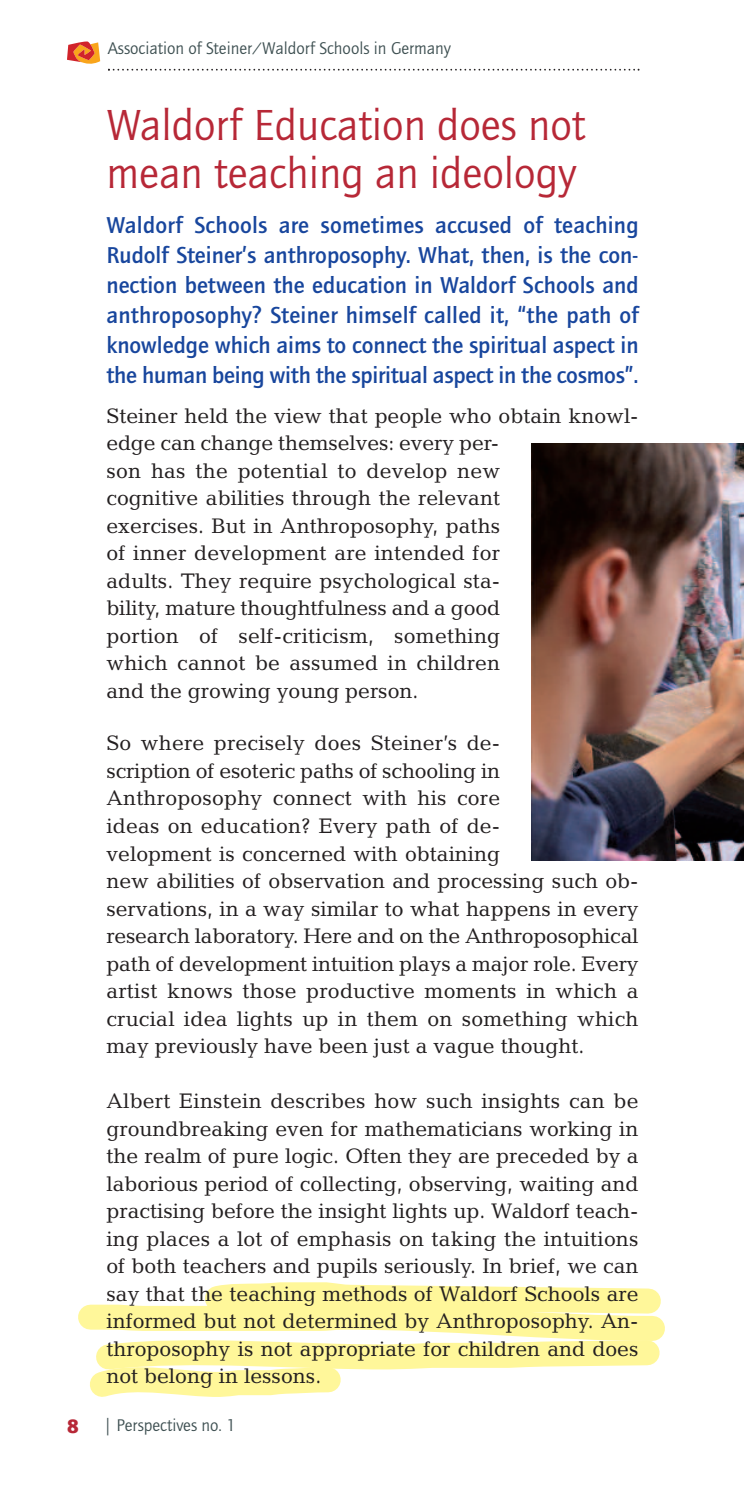
<style>
.page{position:relative;width:745px;height:1489px;background:#fff}
.page>*{position:absolute;margin:0;border:0;box-sizing:border-box;transform-origin:0 0}
.t1{font:45px/47.5px "Quay Sans";color:#b72837}
.t2{font:500 23.75px/30px "Quay Sans";letter-spacing:-.01em;color:#18469d;text-align:justify}
.t3{font:21.25px/27.5px "Candida";color:#231f20}
.t4{font:17.5px "Quay Sans";color:#3d4f51}
.s1{font-weight:900;font-size:20px;color:#b72837}
</style>
<div class="page">
<svg style="left:78px;top:1282px;width:587px;height:115px"></svg>
<svg style="left:67px;top:41px;width:33px;height:23px"></svg>
<svg style="left:108px;top:69px;width:531px;height:2px"></svg>
<img style="left:531px;top:443px;width:211px;height:417px">
<p class="t4" style="left:108px;top:39px;width:344px">Association of Steiner/Waldorf Schools in Germany</p>
<h1 class="t1" style="left:106px;top:102px;width:480px">Waldorf Education does not mean teaching an ideology</h1>
<p class="t2" style="left:106px;top:210px;width:533px">Waldorf Schools are sometimes accused of teaching Rudolf Steiner’s anthroposophy. What, then, is the con&shy;nection between the education in Waldorf Schools and anthroposophy? Steiner himself called it, “the path of knowledge which aims to connect the spiritual aspect in the human being with the spiritual aspect in the cosmos”.</p>
<p class="t3" style="left:106px;top:402px;width:533px">Steiner held the view that people who obtain knowl&shy;edge can change themselves: every per-<br>son has the potential to develop new<br>cognitive abilities through the relevant<br>exercises. But in Anthroposophy, paths<br>of inner development are intended for<br>adults. They require psychological sta-<br>bility, mature thoughtfulness and a good<br>portion of self-criticism, something<br>which cannot be assumed in children<br>and the growing young person.</p>
<p class="t3" style="left:106px;top:729px;width:533px">So where precisely does Steiner’s de-<br>scription of esoteric paths of schooling in Anthroposophy connect with his core<br>ideas on education? Every path of de-<br>velopment is concerned with obtaining<br>new abilities of observation and processing such ob&shy;servations, in a way similar to what happens in every research laboratory. Here and on the Anthroposophical path of development intuition plays a major role. Every artist knows those productive moments in which a crucial idea lights up in them on something which may previously have been just a vague thought.</p>
<p class="t3" style="left:106px;top:1087px;width:533px;text-align:justify">Albert Einstein describes how such insights can be groundbreaking even for mathematicians working in the realm of pure logic. Often they are preceded by a laborious period of collecting, observing, waiting and practising before the insight lights up. Waldorf teach&shy;ing places a lot of emphasis on taking the intuitions of both teachers and pupils seriously. In brief, we can say that the teaching methods of Waldorf Schools are informed but not determined by Anthroposophy. An&shy;throposophy is not appropriate for children and does not belong in lessons.</p>
<p class="t4" style="left:67px;top:1415px;width:170px"><span class="s1">8</span> | Perspectives no. 1</p>
</div>
